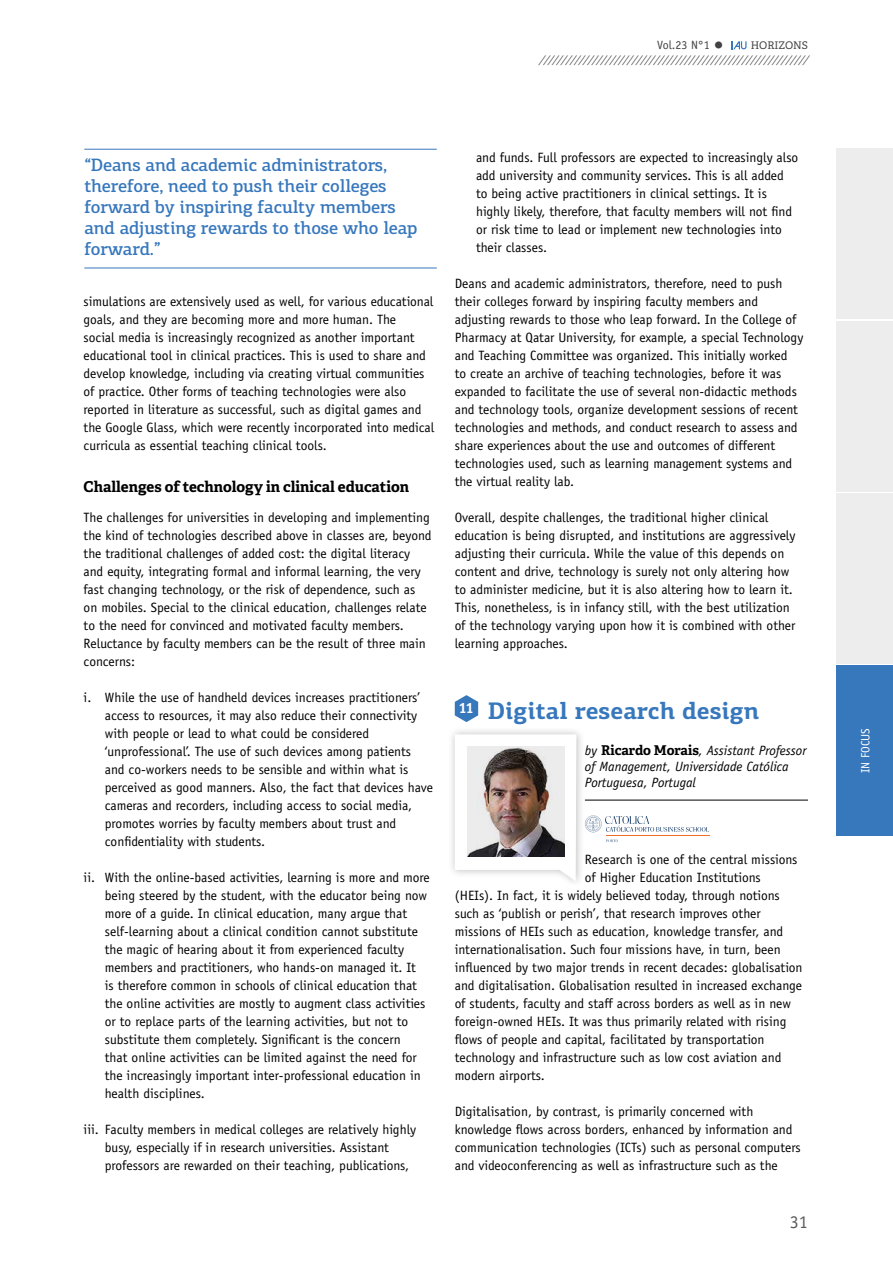
<style>
.page{position:relative;width:893px;height:1263px;background:#fff}
.page>*{position:absolute;margin:0;border:0;box-sizing:border-box;transform-origin:0 0}
.t1{font:700 24px "PF Centro Slab Pro";color:#3777bc}
.t2{font:500 18px/21px "PF Centro Slab Pro";letter-spacing:-.01em;color:#3777bc}
.t3{font:18px "Officina Sans Std";color:#58595b}
.t4{font:700 15px "Adelle";color:#000}
.t5{font:13.5px/18px "Officina Sans Std";color:#000}
.t6{font:italic 13.5px/16.2px "Officina Sans Std";color:#000}
.t7{font:12px "Officina Sans Std";color:#414042}
.t8{font:12px "Officina Sans Std";color:#fff}
.t9{font:italic 10.5px "Officina Sans Std";color:#414042}
.t10{font:10.5px "Adelle";color:#414042}
.s1{font-size:19.5px}
.s2{font-family:"Adelle";font-weight:700;font-style:normal}
</style>
<div class="page">
<svg style="left:732px;top:41px;width:15px;height:8px"></svg>
<div style="left:836px;top:149px;width:57px;height:170px;background:#ededee"></div>
<div style="left:836px;top:321px;width:57px;height:170px;background:#ededee"></div>
<div style="left:836px;top:493px;width:57px;height:170px;background:#ededee"></div>
<div style="left:836px;top:666px;width:57px;height:170px;background:#3777bc"></div>
<hr style="left:585px;top:800px;width:223px;height:1px;background:#000">
<svg style="left:455px;top:695px;width:23px;height:27px"></svg>
<div style="left:448px;top:726px;width:138px;height:162px;background:#000;opacity:.25"></div>
<svg style="left:455px;top:734px;width:121px;height:147px"></svg>
<img style="left:467px;top:746px;width:97px;height:111px">
<hr style="left:606px;top:835px;width:103px;height:1px;background:#f36c21">
<svg style="left:606px;top:839px;width:12px;height:3px"></svg>
<svg style="left:585px;top:815px;width:124px;height:17px"></svg>
<hr style="left:84px;top:149px;width:353px;height:1px;background:#3777bc">
<hr style="left:84px;top:268px;width:353px;height:1px;background:#3777bc">
<p class="t7" style="left:657px;top:38px;width:68px">Vol.23 N°1 <span class="s1">•</span></p>
<p class="t10" style="left:751px;top:39px;width:59px">HORIZONS</p>
<p class="t9" style="left:539px;top:53px;width:274px">/////////////////////////////////////////////////////////////</p>
<h2 class="t2" style="left:84px;top:154px;width:335px">“Deans and academic administrators, therefore, need to push their colleges forward by inspiring faculty members and adjusting rewards to those who leap forward.”</h2>
<p class="t5" style="left:84px;top:292px;width:352px">simulations are extensively used as well, for various educational goals, and they are becoming more and more human. The<br>social media is increasingly recognized as another important educational tool in clinical practices. This is used to share and develop knowledge, including via creating virtual communities of practice. Other forms of teaching technologies were also reported in literature as successful, such as digital games and the Google Glass, which were recently incorporated into medical curricula as essential teaching clinical tools.</p>
<p class="t4" style="left:84px;top:477px;width:327px">Challenges of technology in clinical education</p>
<p class="t5" style="left:84px;top:508px;width:350px">The challenges for universities in developing and implementing the kind of technologies described above in classes are, beyond the traditional challenges of added cost: the digital literacy and equity, integrating formal and informal learning, the very fast changing technology, or the risk of dependence, such as on mobiles. Special to the clinical education, challenges relate to the need for convinced and motivated faculty members.<br>Reluctance by faculty members can be the result of three main concerns:</p>
<p class="t5" style="left:105px;top:688px;width:330px;text-indent:-21px">i. While the use of handheld devices increases practitioners’ access to resources, it may also reduce their connectivity with people or lead to what could be considered ‘unprofessional’. The use of such devices among patients and co-workers needs to be sensible and within what is perceived as good manners. Also, the fact that devices have cameras and recorders, including access to social media, promotes worries by faculty members about trust and confidentiality with students.</p>
<p class="t5" style="left:105px;top:868px;width:326px;text-indent:-21px">ii. With the online-based activities, learning is more and more being steered by the student, with the educator being now more of a guide. In clinical education, many argue that self-learning about a clinical condition cannot substitute the magic of hearing about it from experienced faculty members and practitioners, who hands-on managed it. It<br>is therefore common in schools of clinical education that the online activities are mostly to augment class activities or to replace parts of the learning activities, but not to substitute them completely. Significant is the concern<br>that online activities can be limited against the need for the increasingly important inter-professional education in health disciplines.</p>
<p class="t5" style="left:105px;top:1120px;width:313px;text-indent:-21px">iii. Faculty members in medical colleges are relatively highly busy, especially if in research universities. Assistant professors are rewarded on their teaching, publications,</p>
<p class="t5" style="left:476px;top:148px;width:324px">and funds. Full professors are expected to increasingly also add university and community services. This is all added to being active practitioners in clinical settings. It is highly likely, therefore, that faculty members will not find or risk time to lead or implement new technologies into their classes.</p>
<p class="t5" style="left:455px;top:274px;width:350px">Deans and academic administrators, therefore, need to push their colleges forward by inspiring faculty members and adjusting rewards to those who leap forward. In the College of Pharmacy at Qatar University, for example, a special Technology and Teaching Committee was organized. This initially worked<br>to create an archive of teaching technologies, before it was expanded to facilitate the use of several non-didactic methods and technology tools, organize development sessions of recent technologies and methods, and conduct research to assess and share experiences about the use and outcomes of different technologies used, such as learning management systems and the virtual reality lab.</p>
<p class="t5" style="left:455px;top:508px;width:342px">Overall, despite challenges, the traditional higher clinical education is being disrupted, and institutions are aggressively adjusting their curricula. While the value of this depends on content and drive, technology is surely not only altering how to administer medicine, but it is also altering how to learn it.<br>This, nonetheless, is in infancy still, with the best utilization of the technology varying upon how it is combined with other learning approaches.</p>
<h1 class="t1" style="left:459px;top:695px;width:302px"><sup>11</sup> Digital research design</h1>
<p class="t6" style="left:585px;top:742px;width:223px">by <span class="s2">Ricardo Morais</span>, Assistant Professor of Management, Universidade Católica<br>Portuguesa, Portugal</p>
<p class="t5" style="left:585px;top:850px;width:214px">Research is one of the central missions</p>
<p class="t5" style="left:585px;top:868px;width:177px">of Higher Education Institutions</p>
<p class="t5" style="left:455px;top:886px;width:327px">(HEIs). In fact, it is widely believed today, through notions</p>
<p class="t5" style="left:455px;top:904px;width:307px">such as ‘publish or perish’, that research improves other</p>
<p class="t5" style="left:455px;top:922px;width:330px">missions of HEIs such as education, knowledge transfer, and</p>
<p class="t5" style="left:455px;top:940px;width:327px">internationalisation. Such four missions have, in turn, been</p>
<p class="t5" style="left:455px;top:958px;width:349px">influenced by two major trends in recent decades: globalisation</p>
<p class="t5" style="left:455px;top:976px;width:349px">and digitalisation. Globalisation resulted in increased exchange</p>
<p class="t5" style="left:455px;top:994px;width:338px">of students, faculty and staff across borders as well as in new</p>
<p class="t5" style="left:455px;top:1012px;width:333px">foreign-owned HEIs. It was thus primarily related with rising</p>
<p class="t5" style="left:455px;top:1030px;width:311px">flows of people and capital, facilitated by transportation</p>
<p class="t5" style="left:455px;top:1048px;width:328px">technology and infrastructure such as low cost aviation and</p>
<p class="t5" style="left:455px;top:1066px;width:92px">modern airports.</p>
<p class="t5" style="left:455px;top:1102px;width:348px">Digitalisation, by contrast, is primarily concerned with knowledge flows across borders, enhanced by information and communication technologies (ICTs) such as personal computers and videoconferencing as well as infrastructure such as the</p>
<h2 class="t3" style="left:790px;top:1211px;width:19px">31</h2>
<p class="t8" style="left:858px;top:773px;width:46px;rotate:-90deg">IN FOCUS</p>
</div>
